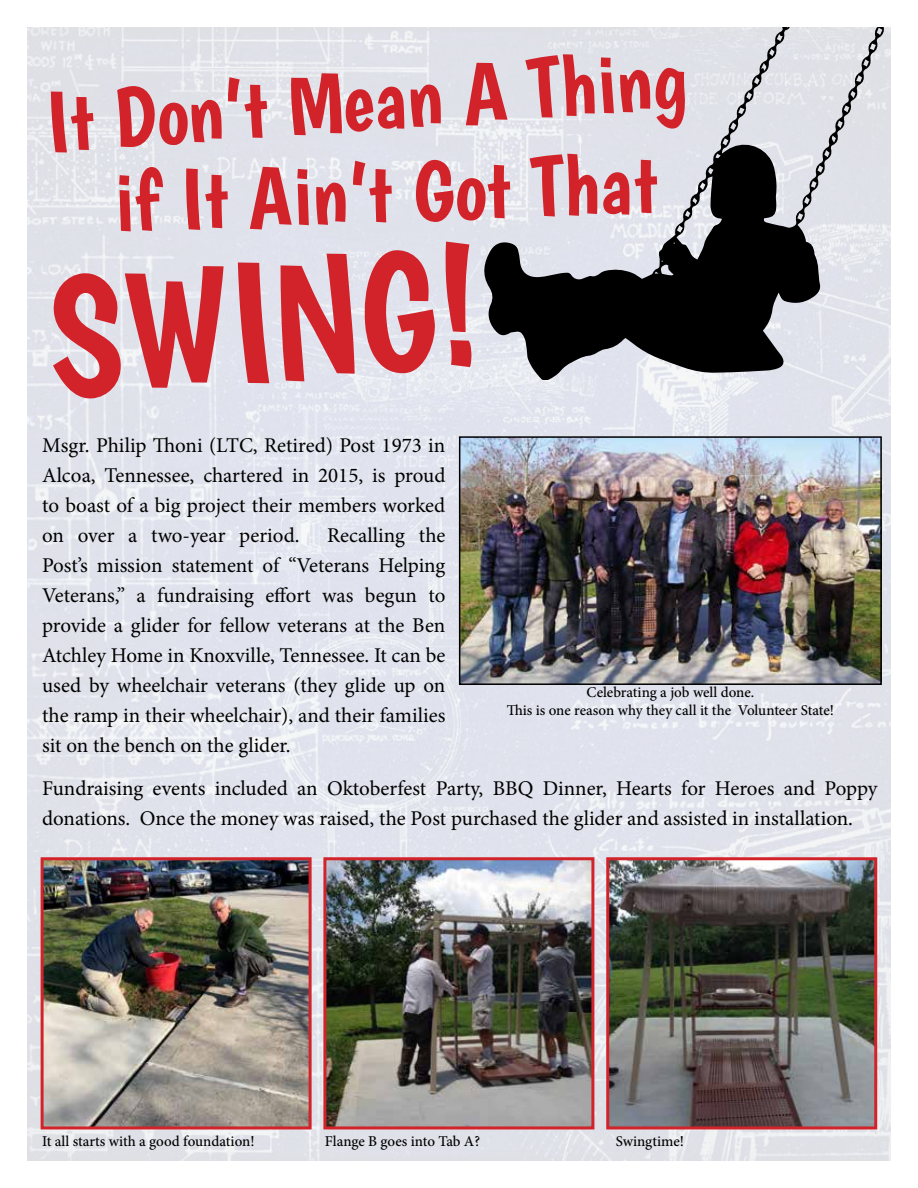
<style>
.page{position:relative;width:918px;height:1188px;background:#fff}
.page>*{position:absolute;margin:0;border:0;box-sizing:border-box;transform-origin:0 0}
.t1{font:168.45px "Boogaloo";color:#d2232a;scale:.93 1}
.t2{font:84.9px "Boogaloo";color:#d2232a}
.t3{font:21px/30px "Minion Pro";color:#000;text-align:justify}
.t4{font:500 15px/18px "Minion Pro";letter-spacing:-.005em;color:#000;text-align:center}
</style>
<div class="page">
<img style="left:27px;top:27px;width:864px;height:1134px">
<img style="left:45px;top:861px;width:263px;height:264px">
<div style="left:41px;top:857px;width:271px;height:272px;border:3px solid #d2232a"></div>
<img style="left:327px;top:861px;width:263px;height:264px">
<div style="left:323px;top:857px;width:271px;height:272px;border:3px solid #d2232a"></div>
<img style="left:610px;top:861px;width:263px;height:264px">
<div style="left:606px;top:857px;width:271px;height:272px;border:3px solid #d2232a"></div>
<img style="left:462px;top:439px;width:417px;height:243px">
<div style="left:459px;top:436px;width:423px;height:249px;border:2px solid #000"></div>
<svg style="left:484px;top:27px;width:407px;height:352px;background:#a3a5aa"></svg>
<h2 class="t2" style="left:41px;top:72px;width:645px;rotate:-4deg">It Don’t Mean A Thing</h2>
<h2 class="t2" style="left:112px;top:151px;width:545px;rotate:-2deg">if It Ain’t Got That</h2>
<h1 class="t1" style="left:39px;top:240px;width:467px;rotate:-5deg">SWING!</h1>
<p class="t3" style="left:42px;top:430px;width:405px">Msgr. Philip Thoni (LTC, Retired) Post 1973 in Alcoa, Tennessee, chartered in 2015, is proud to boast of a big project their members worked on over a two-year period.</p>
<p class="t3" style="left:42px;top:520px;width:405px;text-indent:285px">Recalling the Post’s mission statement of “Veterans Helping Veterans,” a fundraising effort was begun to provide a glider for fellow veterans at the Ben Atchley Home in Knoxville, Tennessee. It can be used by wheelchair veterans (they glide up on the ramp in their wheelchair), and their families sit on the bench on the glider.</p>
<p class="t3" style="left:42px;top:774px;width:837px">Fundraising events included an Oktoberfest Party, BBQ Dinner, Hearts for Heroes and Poppy donations. Once the money was raised, the Post purchased the glider and assisted in installation.</p>
<p class="t4" style="left:507px;top:684px;width:329px">Celebrating a job well done.<br>This is one reason why they call it the Volunteer State!</p>
<p class="t4" style="left:42px;top:1132px;width:214px">It all starts with a good foundation!</p>
<p class="t4" style="left:325px;top:1132px;width:157px">Flange B goes into Tab A?</p>
<p class="t4" style="left:616px;top:1132px;width:70px">Swingtime!</p>
</div>
